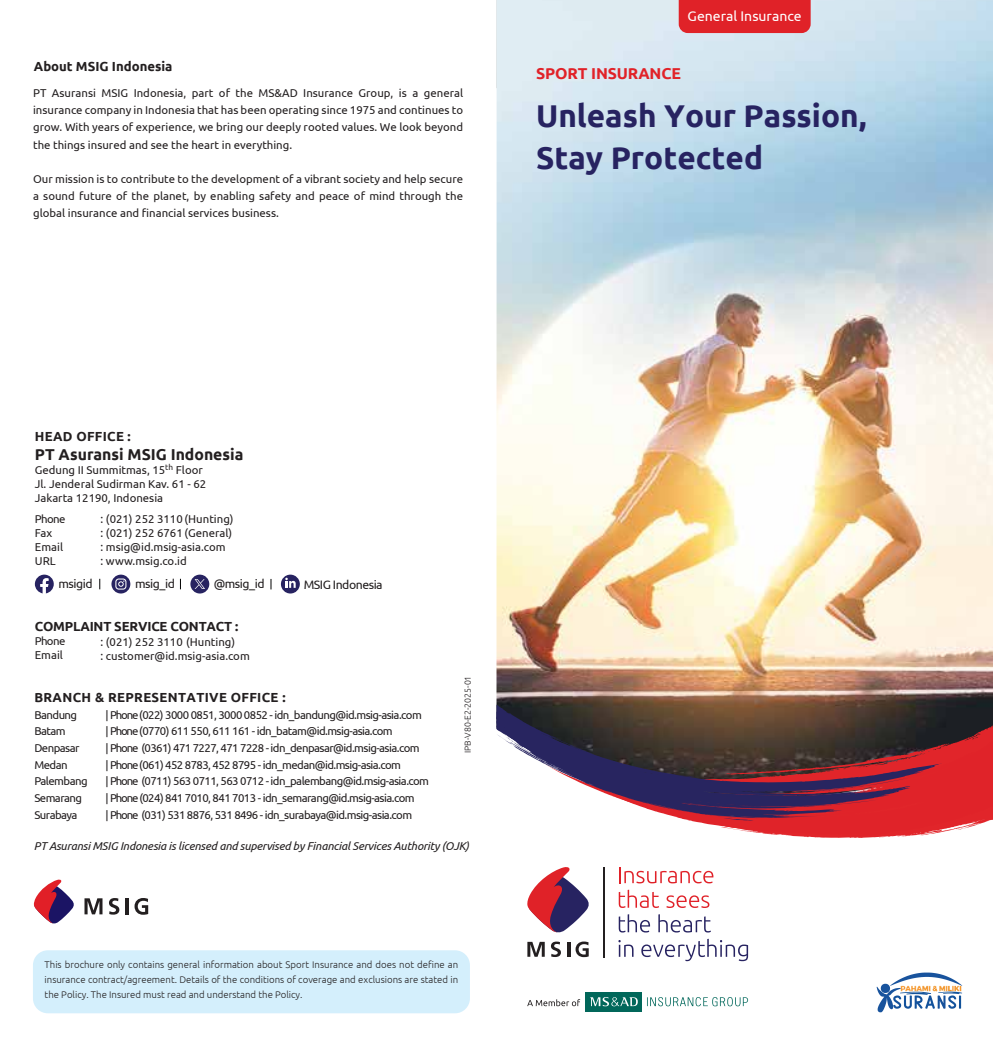
<style>
.page{position:relative;width:993px;height:1042px;background:#fff}
.page>*{position:absolute;margin:0;border:0;box-sizing:border-box;transform-origin:0 0}
.t1{font:700 31.5px/41.3px "Ubuntu";color:#272361}
.t2{font:700 15.75px "Ubuntu";color:#231f20}
.t3{font:700 15.75px "Ubuntu";letter-spacing:-.005em;color:#e12228}
.t4{font:14px "Ubuntu";color:#fff}
.t5{font:700 13.12px "Ubuntu";color:#231f20}
.t6{font:700 13.12px "Ubuntu";letter-spacing:.025em;color:#231f20}
.t7{font:12.25px "Ubuntu";letter-spacing:-.04em;color:#231f20}
.t8{font:11.38px/17.2px "Ubuntu";letter-spacing:-.05em;color:#231f20;text-align:justify}
.t9{font:11.38px/14px "Ubuntu";color:#231f20}
.t10{font:italic 11.38px "Ubuntu";letter-spacing:-.015em;color:#231f20}
.t11{font:11.38px/14px "Ubuntu";letter-spacing:-.025em;color:#231f20}
.t12{font:300 9.62px/15px "Ubuntu";color:#231f20;text-align:justify}
.t13{font:300 8.75px "Ubuntu";color:#231f20}
</style>
<div class="page">
<img style="left:496px;top:0;width:496px;height:694px">
<div style="left:678px;top:0;width:132px;height:33px;background:#e02228"></div>
<svg style="left:692px;top:694px;width:300px;height:143px;background:#b74044"></svg>
<svg style="left:910px;top:710px;width:38px;height:96px;background:#8d2329"></svg>
<svg style="left:680px;top:710px;width:230px;height:111px;background:#8e262e"></svg>
<svg style="left:496px;top:694px;width:382px;height:124px;background:#6b525a"></svg>
<svg style="left:527px;top:867px;width:62px;height:66px"></svg>
<svg style="left:527px;top:942px;width:17px;height:15px"></svg>
<svg style="left:551px;top:941px;width:9px;height:16px"></svg>
<hr style="left:567px;top:942px;width:3px;height:15px;background:#231f20">
<svg style="left:575px;top:941px;width:13px;height:16px"></svg>
<hr style="left:603px;top:867px;width:1px;height:90px;background:#231f20">
<svg style="left:619px;top:867px;width:94px;height:16px"></svg>
<svg style="left:618px;top:889px;width:41px;height:19px"></svg>
<svg style="left:666px;top:895px;width:43px;height:13px"></svg>
<svg style="left:618px;top:914px;width:32px;height:18px"></svg>
<svg style="left:658px;top:914px;width:52px;height:18px"></svg>
<svg style="left:618px;top:940px;width:15px;height:17px"></svg>
<svg style="left:641px;top:939px;width:106px;height:22px"></svg>
<svg style="left:647px;top:997px;width:100px;height:9px"></svg>
<div style="left:585px;top:992px;width:57px;height:19px;background:#01675a"></div>
<svg style="left:590px;top:997px;width:47px;height:9px"></svg>
<svg style="left:527px;top:999px;width:53px;height:7px"></svg>
<svg style="left:876px;top:972px;width:85px;height:40px"></svg>
<div style="left:33px;top:950px;width:437px;height:63px;background:#d4effc;border-radius:15px"></div>
<svg style="left:34px;top:879px;width:40px;height:45px"></svg>
<svg style="left:84px;top:898px;width:18px;height:16px"></svg>
<svg style="left:109px;top:898px;width:10px;height:16px"></svg>
<hr style="left:126px;top:898px;width:3px;height:16px;background:#231f20">
<svg style="left:134px;top:898px;width:14px;height:17px"></svg>
<svg style="left:111px;top:574px;width:19px;height:19px"></svg>
<svg style="left:115px;top:578px;width:11px;height:11px"></svg>
<svg style="left:35px;top:574px;width:19px;height:19px"></svg>
<div style="left:190px;top:574px;width:19px;height:19px;background:#272361;border-radius:50%"></div>
<svg style="left:194px;top:579px;width:11px;height:10px"></svg>
<svg style="left:281px;top:574px;width:19px;height:19px"></svg>
<svg style="left:285px;top:578px;width:10px;height:10px"></svg>
<p class="t5" style="left:34px;top:58px;width:140px">About MSIG Indonesia</p>
<p class="t8" style="left:33px;top:84px;width:431px">PT Asuransi MSIG Indonesia, part of the MS&amp;AD Insurance Group, is a general insurance company in Indonesia that has been operating since 1975 and continues to grow. With years of experience, we bring our deeply rooted values. We look beyond the things insured and see the heart in everything.</p>
<p class="t8" style="left:33px;top:170px;width:431px">Our mission is to contribute to the development of a vibrant society and help secure a sound future of the planet, by enabling safety and peace of mind through the global insurance and financial services business.</p>
<p class="t4" style="left:687px;top:8px;width:116px">General Insurance</p>
<h2 class="t3" style="left:536px;top:64px;width:146px">SPORT INSURANCE</h2>
<h1 class="t1" style="left:536px;top:95px;width:332px">Unleash Your Passion,<br>Stay Protected</h1>
<p class="t6" style="left:35px;top:428px;width:97px">HEAD OFFICE :</p>
<h2 class="t2" style="left:35px;top:445px;width:210px">PT Asuransi MSIG Indonesia</h2>
<p class="t9" style="left:35px;top:463px;width:173px">Gedung II Summitmas, 15<sup>th</sup> Floor<br>Jl. Jenderal Sudirman Kav. 61 - 62<br>Jakarta 12190, Indonesia</p>
<p class="t9" style="left:100px;top:511px;width:134px">: (021) 252 3110 (Hunting) : (021) 252 6761 (General) : msig@id.msig-asia.com<br>: www.msig.co.id</p>
<p class="t9" style="left:35px;top:511px;width:32px">Phone<br>Fax<br>Email<br>URL</p>
<p class="t7" style="left:59px;top:576px;width:36px">msigid</p>
<p class="t7" style="left:135px;top:576px;width:41px">msig_id</p>
<p class="t7" style="left:214px;top:576px;width:52px">@msig_id</p>
<p class="t7" style="left:303px;top:577px;width:80px">MSIG Indonesia</p>
<p class="t5" style="left:35px;top:619px;width:205px">COMPLAINT SERVICE CONTACT :</p>
<p class="t11" style="left:35px;top:634px;width:32px">Phone<br>Email</p>
<p class="t9" style="left:100px;top:634px;width:151px">: (021) 252 3110 (Hunting)<br>: customer@id.msig-asia.com</p>
<p class="t13" style="left:462px;top:753px;width:79px;rotate:-90deg">IPB-V80-E2-2025-01</p>
<p class="t6" style="left:34px;top:689px;width:252px">BRANCH &amp; REPRESENTATIVE OFFICE :</p>
<p class="t8" style="left:34px;top:706px;width:44px">Bandung</p>
<p class="t8" style="left:105px;top:706px;width:318px">| Phone (022) 3000 0851, 3000 0852 - idn_bandung@id.msig-asia.com</p>
<p class="t8" style="left:34px;top:722px;width:33px">Batam</p>
<p class="t8" style="left:105px;top:722px;width:289px">| Phone (0770) 611 550, 611 161 - idn_batam@id.msig-asia.com</p>
<p class="t8" style="left:34px;top:739px;width:47px">Denpasar</p>
<p class="t8" style="left:105px;top:739px;width:315px">| Phone (0361) 471 7227, 471 7228 - idn_denpasar@id.msig-asia.com</p>
<p class="t8" style="left:34px;top:755px;width:35px">Medan</p>
<p class="t8" style="left:105px;top:755px;width:297px">| Phone (061) 452 8783, 452 8795 - idn_medan@id.msig-asia.com</p>
<p class="t8" style="left:34px;top:772px;width:55px">Palembang</p>
<p class="t8" style="left:105px;top:772px;width:325px">| Phone (0711) 563 0711, 563 0712 - idn_palembang@id.msig-asia.com</p>
<p class="t8" style="left:34px;top:789px;width:49px">Semarang</p>
<p class="t8" style="left:105px;top:789px;width:310px">| Phone (024) 841 7010, 841 7013 - idn_semarang@id.msig-asia.com</p>
<p class="t8" style="left:34px;top:805px;width:45px">Surabaya</p>
<p class="t8" style="left:105px;top:805px;width:308px">| Phone (031) 531 8876, 531 8496 - idn_surabaya@id.msig-asia.com</p>
<p class="t10" style="left:34px;top:839px;width:436px">PT Asuransi MSIG Indonesia is licensed and supervised by Financial Services Authority (OJK)</p>
<p class="t12" style="left:45px;top:957px;width:415px">This brochure only contains general information about Sport Insurance and does not define an insurance contract/agreement. Details of the conditions of coverage and exclusions are stated in the Policy. The Insured must read and understand the Policy.</p>
</div>
